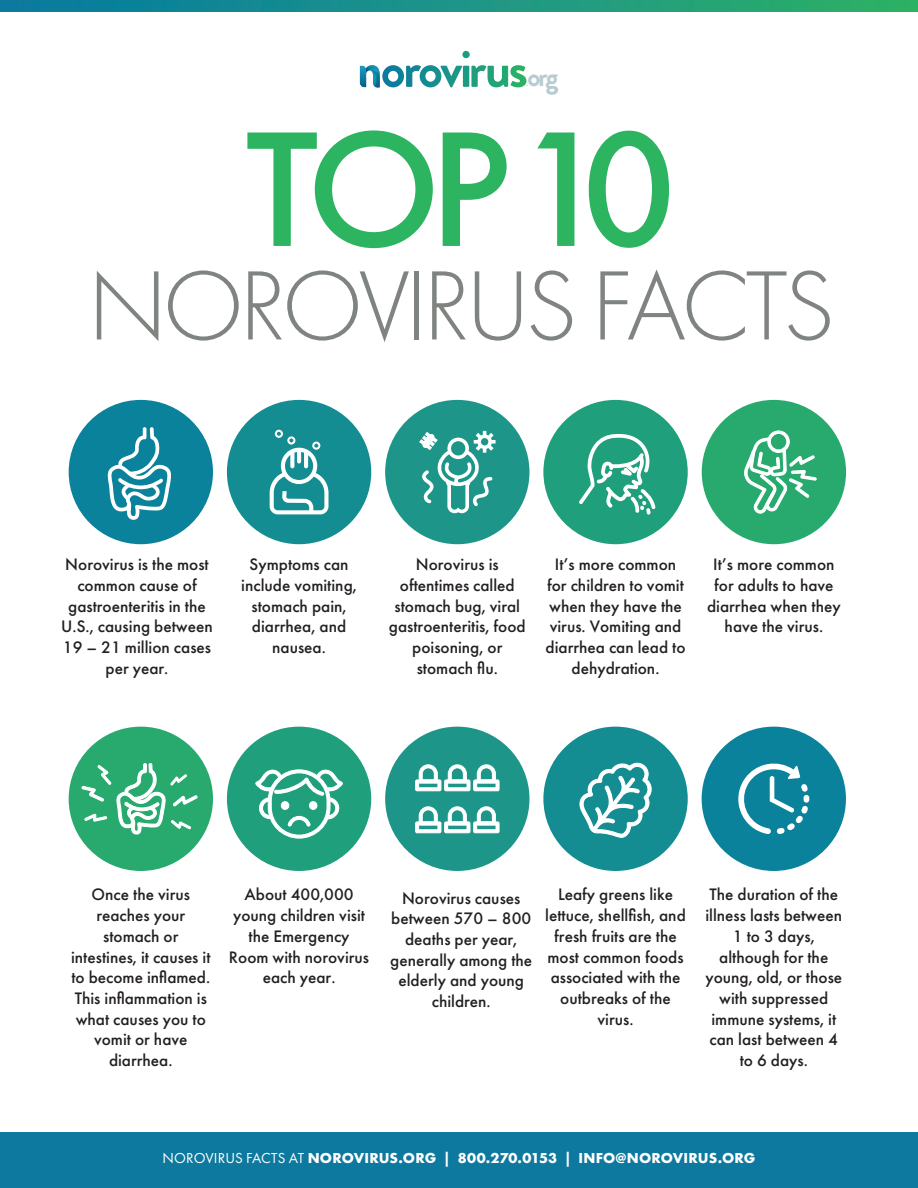
<style>
.page{position:relative;width:918px;height:1188px;background:#fff}
.page>*{position:absolute;margin:0;border:0;box-sizing:border-box;transform-origin:0 0}
.t1{font:500 170.1px "Futura PT";letter-spacing:-.07em;color:#2cb461}
.t2{font:300 102px "Futura PT";letter-spacing:-.05em;color:#808481}
.t3{font:700 28.05px "Brandon Grotesque";color:#b7ccd2}
.t4{font:500 17.25px/20.7px "Futura PT";color:#231f20;text-align:center}
.t5{font:700 15px "Futura PT";letter-spacing:.005em;color:#fff}
.s1{font-weight:100}
.s2{font-weight:400}
</style>
<div class="page">
<svg style="left:0;top:0;width:918px;height:12px;background:#1b9585"></svg>
<svg style="left:462px;top:51px;width:8px;height:7px"></svg>
<svg style="left:360px;top:65px;width:166px;height:23px"></svg>
<div style="left:69px;top:400px;width:144px;height:144px;background:#0a829b;border-radius:50%"></div>
<svg style="left:107px;top:427px;width:64px;height:93px"></svg>
<div style="left:227px;top:400px;width:144px;height:144px;background:#138d92;border-radius:50%"></div>
<div style="left:385px;top:400px;width:144px;height:144px;background:#1d9689;border-radius:50%"></div>
<div style="left:543px;top:400px;width:145px;height:144px;background:#1f9f7c;border-radius:50%"></div>
<div style="left:702px;top:400px;width:144px;height:144px;background:#28aa6e;border-radius:50%"></div>
<div style="left:69px;top:727px;width:144px;height:144px;background:#28aa6e;border-radius:50%"></div>
<div style="left:227px;top:727px;width:144px;height:144px;background:#1f9f7c;border-radius:50%"></div>
<div style="left:385px;top:727px;width:144px;height:144px;background:#1d9689;border-radius:50%"></div>
<div style="left:543px;top:727px;width:145px;height:144px;background:#138d92;border-radius:50%"></div>
<div style="left:702px;top:727px;width:144px;height:144px;background:#0a829b;border-radius:50%"></div>
<div style="left:0;top:1132px;width:918px;height:56px;background:#0e799e"></div>
<svg style="left:744px;top:412px;width:73px;height:102px"></svg>
<svg style="left:579px;top:434px;width:77px;height:81px"></svg>
<svg style="left:270px;top:430px;width:59px;height:84px"></svg>
<svg style="left:419px;top:431px;width:77px;height:82px"></svg>
<svg style="left:81px;top:763px;width:117px;height:71px"></svg>
<svg style="left:255px;top:769px;width:88px;height:70px"></svg>
<svg style="left:415px;top:764px;width:84px;height:27px"></svg>
<svg style="left:415px;top:806px;width:84px;height:27px"></svg>
<svg style="left:579px;top:762px;width:73px;height:76px"></svg>
<svg style="left:738px;top:763px;width:71px;height:71px"></svg>
<h3 class="t3" style="left:524px;top:57px;width:36px"><span class="s1">.</span>org</h3>
<h1 class="t1" style="left:246px;top:87px;width:433px">TOP10</h1>
<h2 class="t2" style="left:88px;top:248px;width:749px">NOROVIRUS FACTS</h2>
<p class="t4" style="left:61px;top:554px;width:153px">Norovirus is the most common cause of gastroenteritis in the<br>U.S., causing between<br>19 – 21 million cases per year.</p>
<p class="t4" style="left:241px;top:554px;width:117px">Symptoms can include vomiting, stomach pain, diarrhea, and nausea.</p>
<p class="t4" style="left:389px;top:554px;width:138px">Norovirus is oftentimes called stomach bug, viral gastroenteritis, food poisoning, or stomach flu.</p>
<p class="t4" style="left:546px;top:554px;width:142px">It’s more common for children to vomit when they have the virus. Vomiting and diarrhea can lead to dehydration.</p>
<p class="t4" style="left:707px;top:554px;width:135px">It’s more common for adults to have diarrhea when they have the virus.</p>
<p class="t4" style="left:71px;top:884px;width:141px">Once the virus reaches your stomach or intestines, it causes it to become inflamed.<br>This inflammation is what causes you to vomit or have diarrhea.</p>
<p class="t4" style="left:545px;top:884px;width:142px">Leafy greens like lettuce, shellfish, and fresh fruits are the most common foods associated with the outbreaks of the virus.</p>
<p class="t4" style="left:229px;top:884px;width:142px">About 400,000 young children visit the Emergency<br>Room with norovirus each year.</p>
<p class="t4" style="left:390px;top:888px;width:143px">Norovirus causes between 570 – 800 deaths per year, generally among the elderly and young children.</p>
<p class="t4" style="left:705px;top:884px;width:138px">The duration of the illness lasts between<br>1 to 3 days, although for the young, old, or those with suppressed immune systems, it can last between 4 to 6 days.</p>
<p class="t5" style="left:163px;top:1149px;width:594px"><span class="s2">NOROVIRUS FACTS AT</span> NOROVIRUS.ORG | 800.270.0153 | INFO@NOROVIRUS.ORG</p>
</div>
